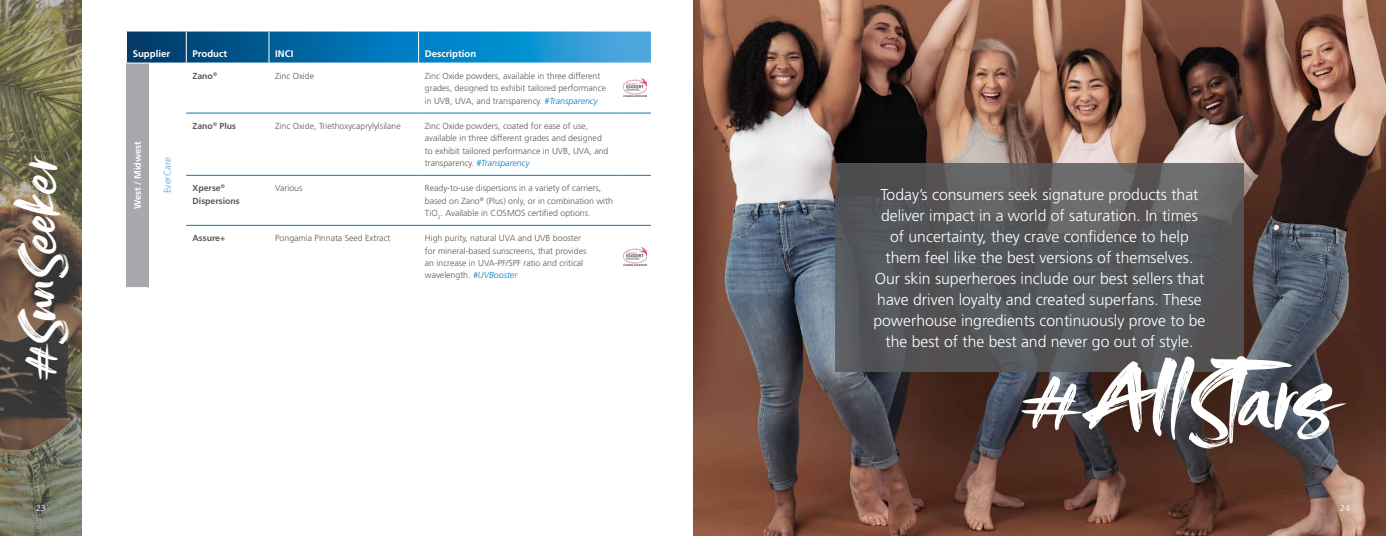
<style>
.page{position:relative;width:1386px;height:536px;background:#fff}
.page>*{position:absolute;margin:0;border:0;box-sizing:border-box;transform-origin:0 0}
.t1{font:70px "Rocked ALT";color:#fff}
.t2{font:42px "Rocked ALT";color:#fff}
.t3{font:300 15.75px/21px "Frutiger LT Std";color:#fff;text-align:center}
.t4{font:700 9.62px "Frutiger LT Std";color:#fff}
.t5{font:300 9.62px "Frutiger LT Std";color:#62a0d7}
.t6{font:700 9.19px "Frutiger LT Std";color:#fff}
.t7{font:300 8.75px/12.2px "Frutiger LT Std";color:#58595b}
.t8{font:700 8.75px/12.2px "Frutiger LT Std";color:#58595b}
.t9{font:300 8.75px "Frutiger LT Std";color:#fff}
.s1{font-style:italic;color:#007ac2}
</style>
<div class="page">
<img style="left:693px;top:0;width:693px;height:536px">
<svg style="left:835px;top:164px;width:409px;height:208px;background:#57585b"></svg>
<svg style="left:0;top:0;width:82px;height:536px;background:#6c6550"></svg>
<div style="left:126px;top:63px;width:22px;height:224px;background:#a7a9ac"></div>
<svg style="left:126px;top:287px;width:22px;height:1px"></svg>
<svg style="left:126px;top:32px;width:525px;height:32px;background:#1278b2"></svg>
<hr style="left:148px;top:63px;width:38px;height:1px;background:#fff">
<hr style="left:186px;top:63px;width:83px;height:1px;background:#fff">
<hr style="left:269px;top:63px;width:150px;height:1px;background:#fff">
<hr style="left:419px;top:63px;width:200px;height:1px;background:#fff">
<hr style="left:619px;top:63px;width:32px;height:1px;background:#fff">
<hr style="left:186px;top:113px;width:83px;height:1px;background:#007ac2">
<hr style="left:269px;top:113px;width:150px;height:1px;background:#007ac2">
<hr style="left:419px;top:113px;width:200px;height:1px;background:#007ac2">
<hr style="left:619px;top:113px;width:32px;height:1px;background:#007ac2">
<hr style="left:186px;top:225px;width:83px;height:1px;background:#007ac2">
<hr style="left:269px;top:225px;width:150px;height:1px;background:#007ac2">
<hr style="left:419px;top:225px;width:200px;height:1px;background:#007ac2">
<hr style="left:619px;top:225px;width:32px;height:1px;background:#007ac2">
<hr style="left:186px;top:175px;width:83px;height:1px;background:#007ac2">
<hr style="left:269px;top:175px;width:150px;height:1px;background:#007ac2">
<hr style="left:419px;top:175px;width:200px;height:1px;background:#007ac2">
<hr style="left:619px;top:175px;width:32px;height:1px;background:#007ac2">
<img style="left:624px;top:79px;width:23px;height:18px">
<img style="left:624px;top:247px;width:23px;height:18px">
<h2 class="t2" style="left:16px;top:380px;width:227px;rotate:-90deg">#SunSeeker</h2>
<p class="t4" style="left:133px;top:48px;width:39px">Supplier</p>
<p class="t4" style="left:193px;top:48px;width:36px">Product</p>
<p class="t4" style="left:275px;top:48px;width:20px">INCI</p>
<p class="t4" style="left:425px;top:48px;width:53px">Description</p>
<p class="t6" style="left:132px;top:209px;width:70px;rotate:-90deg">West / Midwest</p>
<p class="t5" style="left:162px;top:193px;width:38px;rotate:-90deg">EverCare</p>
<p class="t8" style="left:193px;top:70px;width:26px">Zano<sup>®</sup></p>
<p class="t7" style="left:275px;top:70px;width:40px">Zinc Oxide</p>
<p class="t7" style="left:425px;top:70px;width:183px">Zinc Oxide powders, available in three different grades, designed to exhibit tailored performance in UVB, UVA, and transparency. <span class="s1">#Transparency</span></p>
<p class="t8" style="left:193px;top:120px;width:45px">Zano<sup>®</sup> Plus</p>
<p class="t7" style="left:275px;top:120px;width:127px">Zinc Oxide, Triethoxycaprylylsilane</p>
<p class="t7" style="left:425px;top:120px;width:185px">Zinc Oxide powders, coated for ease of use, available in three different grades and designed to exhibit tailored performance in UVB, UVA, and transparency. <span class="s1">#Transparency</span></p>
<p class="t8" style="left:193px;top:182px;width:49px">Xperse<sup>®<br></sup>Dispersions</p>
<p class="t7" style="left:275px;top:182px;width:29px">Various</p>
<p class="t7" style="left:425px;top:182px;width:190px">Ready-to-use dispersions in a variety of carriers, based on Zano<sup>®</sup> (Plus) only, or in combination with<br>TiO<sub>2</sub>. Available in COSMOS certified options.</p>
<p class="t8" style="left:193px;top:232px;width:34px">Assure+</p>
<p class="t7" style="left:275px;top:232px;width:117px">Pongamia Pinnata Seed Extract</p>
<p class="t7" style="left:425px;top:232px;width:163px">High purity, natural UVA and UVB booster for mineral-based sunscreens, that provides an increase in UVA-PF/SPF ratio and critical wavelength. <span class="s1">#UVBooster</span></p>
<p class="t3" style="left:873px;top:184px;width:334px">Today’s consumers seek signature products that deliver impact in a world of saturation. In times of uncertainty, they crave confidence to help them feel like the best versions of themselves.<br>Our skin superheroes include our best sellers that have driven loyalty and created superfans. These powerhouse ingredients continuously prove to be the best of the best and never go out of style.</p>
<h1 class="t1" style="left:1022px;top:360px;width:322px">#AllStars</h1>
<p class="t9" style="left:36px;top:503px;width:11px">23</p>
<p class="t9" style="left:1340px;top:503px;width:11px">24</p>
</div>
